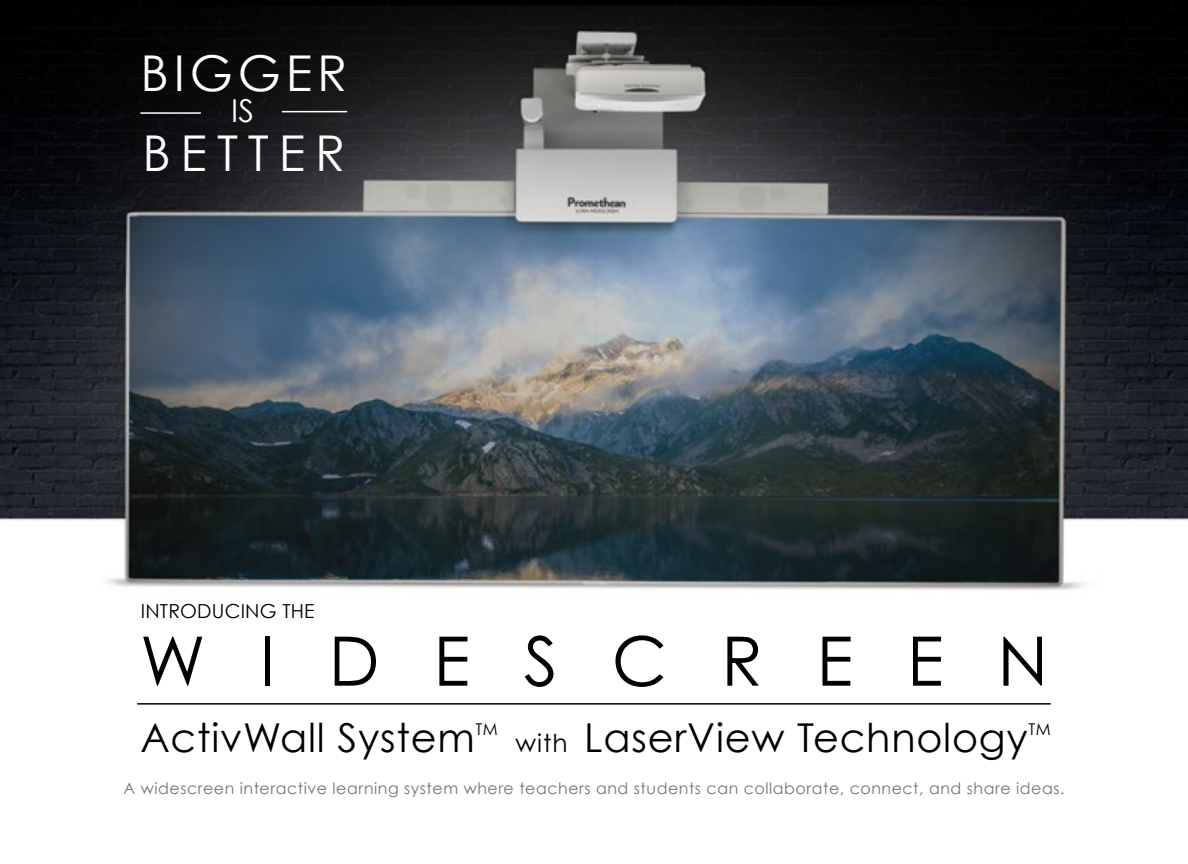
<style>
.page{position:relative;width:1188px;height:864px;background:#fff}
.page>*{position:absolute;margin:0;border:0;box-sizing:border-box;transform-origin:0 0}
.t1{font:68.25px "Century Gothic";letter-spacing:.79em;color:#000}
.t2{font:49.35px/79.9px "Century Gothic";letter-spacing:.15em;color:#fff}
.t3{font:39.75px "Century Gothic";letter-spacing:.02em;color:#000}
.t4{font:31.5px "Century Gothic";color:#fff}
.t5{font:24.9px "Century Gothic";color:#000}
.t6{font:19.35px "Century Gothic";letter-spacing:.01em;color:#000}
.t7{font:16.2px "Century Gothic";color:#000}
.t8{font:15.75px "Century Gothic";letter-spacing:.035em;color:#737577}
</style>
<div class="page">
<img style="left:0;top:0;width:1188px;height:591px">
<hr style="left:140px;top:112px;width:61px;height:2px;background:#fff">
<hr style="left:282px;top:111px;width:65px;height:1px;background:#fff">
<hr style="left:137px;top:703px;width:914px;height:2px;background:#000101">
<h2 class="t2" style="left:140px;top:33px;width:208px">BIGGER<br>BETTER</h2>
<h3 class="t4" style="left:231px;top:91px;width:25px">IS</h3>
<p class="t6" style="left:141px;top:599px;width:175px">INTRODUCING THE</p>
<h1 class="t1" style="left:140px;top:619px;width:909px">WIDESCREEN</h1>
<h3 class="t3" style="left:584px;top:713px;width:445px">LaserView Technology</h3>
<p class="t7" style="left:1029px;top:719px;width:24px">TM</p>
<h3 class="t3" style="left:140px;top:713px;width:336px">ActivWall System</h3>
<p class="t7" style="left:476px;top:719px;width:24px">TM</p>
<p class="t8" style="left:124px;top:779px;width:942px">A widescreen interactive learning system where teachers and students can collaborate, connect, and share ideas.</p>
<h3 class="t5" style="left:516px;top:728px;width:53px">with</h3>
</div>
